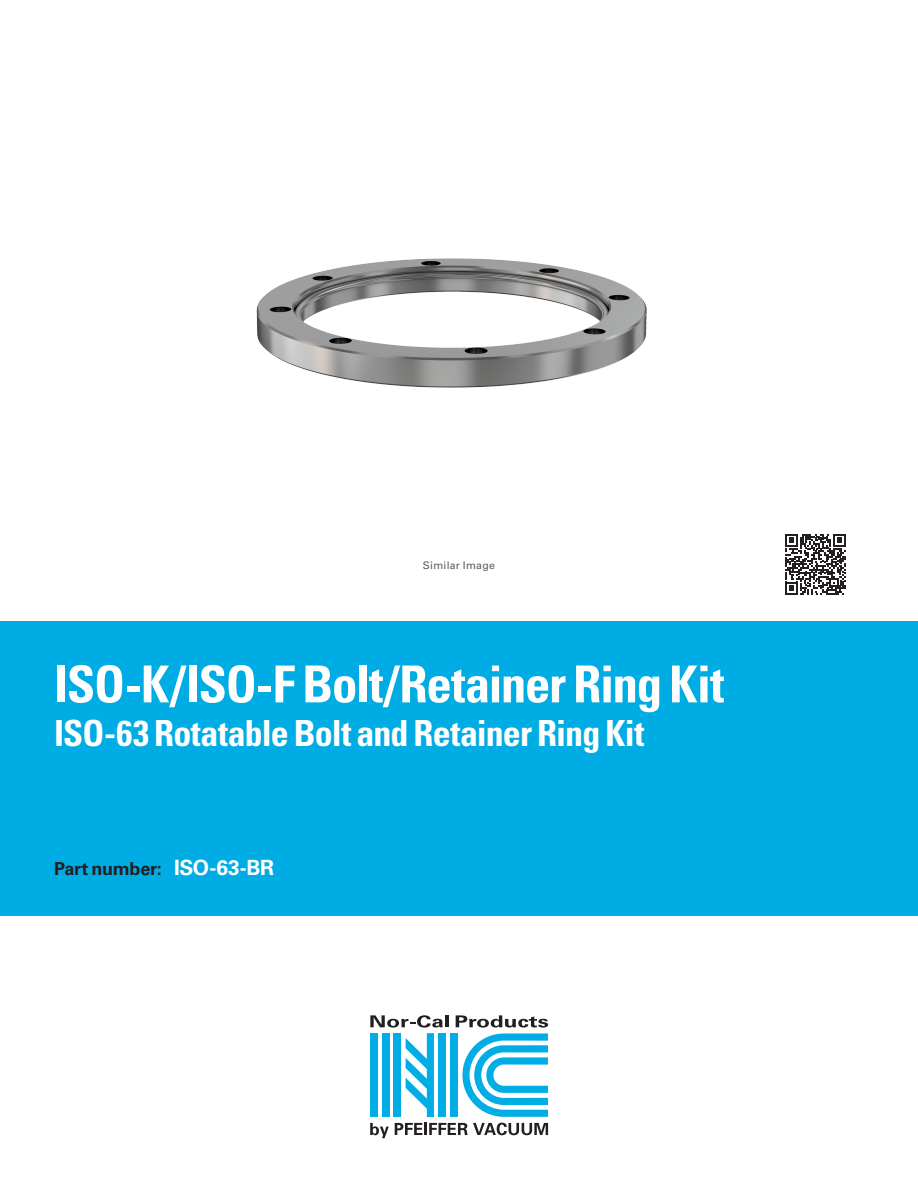
<style>
.page{position:relative;width:918px;height:1188px;background:#fff}
.page>*{position:absolute;margin:0;border:0;box-sizing:border-box;transform-origin:0 0}
.Cover_Page_-__Produc{font:700 condensed 51px "Univers LT Std";letter-spacing:-.025em;color:#fff}
.Cover_Page_-__Produc-2{font:700 condensed 36px "Univers LT Std";letter-spacing:-.02em;color:#fff}
.Column_C_-_Part_numb{font:700 21px "Univers LT Std";letter-spacing:-.015em;color:#fff}
.Part_number_-_Black{font:700 18px "Univers LT Std";letter-spacing:-.015em;color:#231f20}
.fine_Grey_print_7_pt{font:10.5px "Univers LT Std";letter-spacing:.025em;color:#58595b}
</style>
<div class="page">
<div style="left:0;top:621px;width:918px;height:295px;background:#00ace4"></div>
<div style="left:439px;top:1033px;width:7px;height:84px;background:#00ade5"></div>
<div style="left:450px;top:1033px;width:8px;height:84px;background:#00ade5"></div>
<svg style="left:370px;top:1123px;width:19px;height:15px"></svg>
<svg style="left:395px;top:1123px;width:153px;height:12px"></svg>
<svg style="left:370px;top:1015px;width:73px;height:102px"></svg>
<hr style="left:445px;top:1015px;width:4px;height:12px;background:#231f20">
<svg style="left:456px;top:1015px;width:92px;height:102px"></svg>
<img style="left:256px;top:258px;width:391px;height:130px">
<svg style="left:785px;top:534px;width:61px;height:61px"></svg>
<p class="fine_Grey_print_7_pt" style="left:423px;top:559px;width:74px">Similar Image</p>
<p class="Cover_Page_-__Produc" style="left:54px;top:653px;width:672px">ISO-K/ISO-F Bolt/Retainer Ring Kit</p>
<p class="Cover_Page_-__Produc-2" style="left:54px;top:711px;width:592px">ISO-63 Rotatable Bolt and Retainer Ring Kit</p>
<p class="Part_number_-_Black" style="left:54px;top:858px;width:109px">Part number:</p>
<p class="Column_C_-_Part_numb" style="left:174px;top:855px;width:102px">ISO-63-BR</p>
</div>
